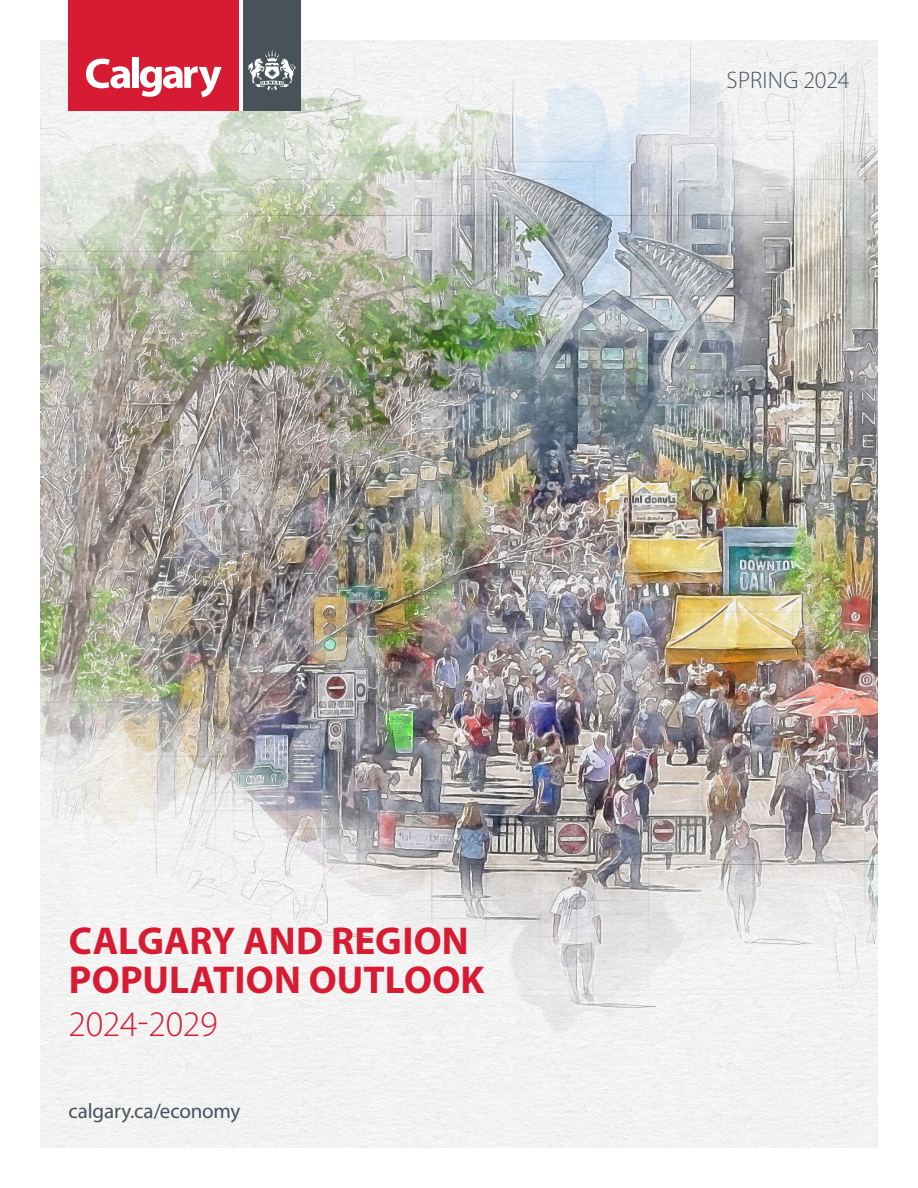
<style>
.page{position:relative;width:918px;height:1188px;background:#fff}
.page>*{position:absolute;margin:0;border:0;box-sizing:border-box;transform-origin:0 0}
.t1{font:700 39px "Myriad Pro";letter-spacing:.005em;color:#d61b33}
.t2{font:300 36px "Myriad Pro";letter-spacing:-.01em;color:#d61b33}
.t3{font:300 24px "Myriad Pro";letter-spacing:.01em;color:#475359}
.t4{font:21px "Myriad Pro";letter-spacing:-.005em;color:#475359}
</style>
<div class="page">
<img style="left:40px;top:40px;width:838px;height:1108px">
<div style="left:69px;top:0;width:170px;height:110px;background:#d61b33"></div>
<div style="left:243px;top:0;width:58px;height:110px;background:#475359"></div>
<svg style="left:86px;top:59px;width:44px;height:29px"></svg>
<div style="left:132px;top:57px;width:6px;height:31px;background:#fff"></div>
<svg style="left:140px;top:66px;width:82px;height:31px"></svg>
<hr style="left:239px;top:0;width:4px;height:110px;background:#fff">
<svg style="left:248px;top:49px;width:48px;height:41px"></svg>
<p class="t3" style="left:727px;top:67px;width:124px">SPRING 2024</p>
<p class="t1" style="left:69px;top:915px;width:401px">CALGARY AND REGION</p>
<p class="t1" style="left:69px;top:954px;width:417px">POPULATION OUTLOOK</p>
<p class="t2" style="left:69px;top:1004px;width:151px">2024-2029</p>
<p class="t4" style="left:69px;top:1098px;width:173px">calgary.ca/economy</p>
</div>
